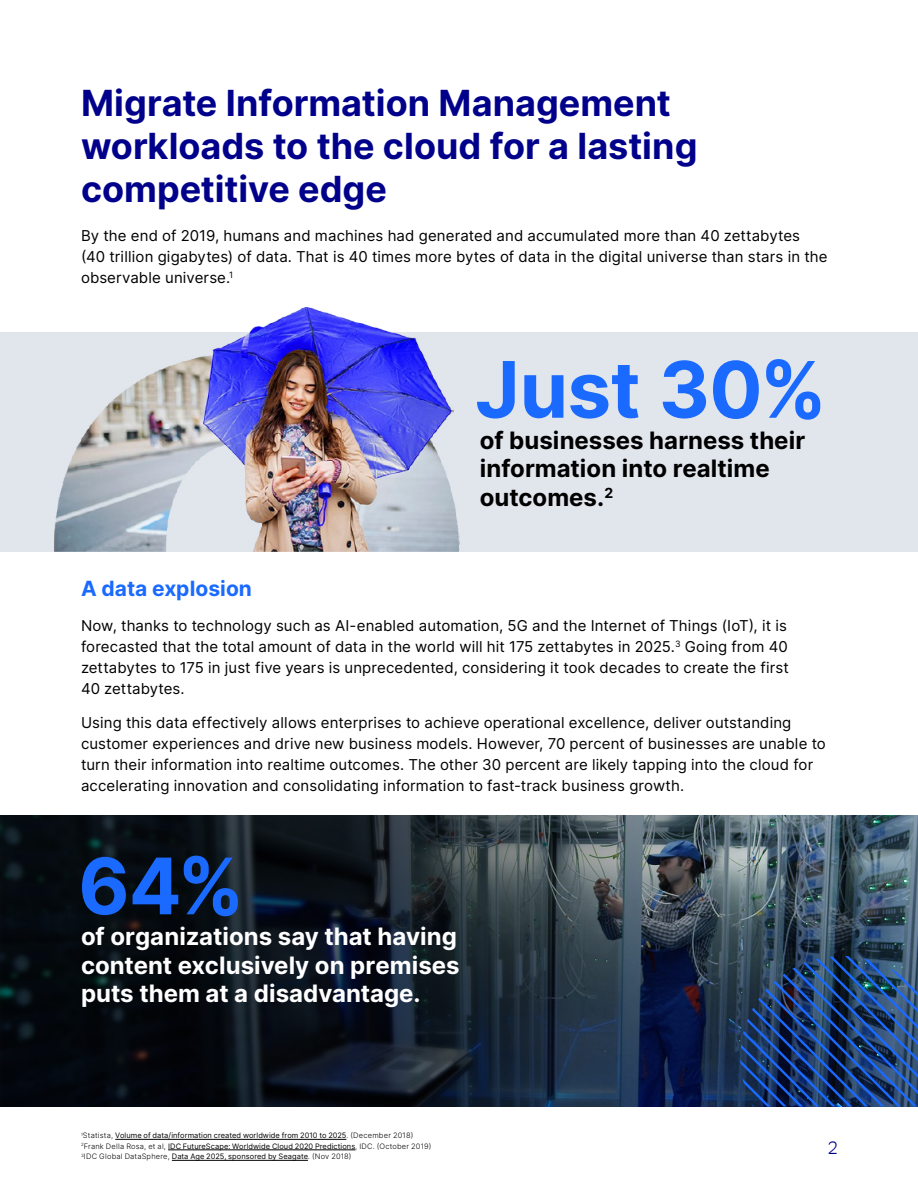
<style>
.page{position:relative;width:918px;height:1188px;background:#fff}
.page>*{position:absolute;margin:0;border:0;box-sizing:border-box;transform-origin:0 0}
.Page_header{font:700 78px "Inter";letter-spacing:-.01em;color:#1a6aff}
.Page_header-2{font:700 36px/43.2px "Inter";color:#00008b}
.Page_header-3{font:700 24px/28.5px "Inter";color:#fff;text-align:justify}
.Page_header-4{font:700 24px/28.5px "Inter";color:#000}
.Body_Copy{font:700 21px "Inter";letter-spacing:.005em;color:#1a6aff}
.t1{font:300 18px "Aktiv Grotesk";color:#00008b}
.Body_Copy-2{font:15px/21px "Inter";letter-spacing:.005em;color:#000}
.Page_header-5{font:7.5px "Inter";letter-spacing:.005em;color:#000}
.Page_header-6{font:300 7.5px "Inter";letter-spacing:.025em;color:#000}
.s1{font-weight:300}
.s2{font-weight:400}
</style>
<div class="page">
<div style="left:0;top:332px;width:918px;height:219px;background:#e1e5ec"></div>
<img style="left:0;top:815px;width:918px;height:291px">
<img style="left:54px;top:308px;width:406px;height:243px">
<svg style="left:740px;top:956px;width:178px;height:150px"></svg>
<hr style="left:115px;top:1139px;width:231px;height:1px;background:#000">
<hr style="left:168px;top:1150px;width:187px;height:1px;background:#000">
<hr style="left:172px;top:1160px;width:136px;height:1px;background:#000">
<p class="Page_header-2" style="left:81px;top:80px;width:618px">Migrate Information Management workloads to the cloud for a lasting competitive edge</p>
<p class="Body_Copy-2" style="left:81px;top:225px;width:748px">By the end of 2019, humans and machines had generated and accumulated more than 40 zettabytes (40 trillion gigabytes) of data. That is 40 times more bytes of data in the digital universe than stars in the observable universe.<sup>1</sup></p>
<p class="Page_header" style="left:475px;top:333px;width:353px">Just 30%</p>
<p class="Page_header-4" style="left:480px;top:425px;width:327px">of businesses harness their information into realtime outcomes.<sup>2</sup></p>
<p class="Body_Copy" style="left:81px;top:573px;width:173px">A data explosion</p>
<p class="Body_Copy-2" style="left:81px;top:615px;width:710px">Now, thanks to technology such as AI-enabled automation, 5G and the Internet of Things (IoT), it is forecasted that the total amount of data in the world will hit 175 zettabytes in 2025.<sup>3</sup> Going from 40 zettabytes to 175 in just five years is unprecedented, considering it took decades to create the first 40 zettabytes.</p>
<p class="Body_Copy-2" style="left:81px;top:712px;width:746px">Using this data effectively allows enterprises to achieve operational excellence, deliver outstanding customer experiences and drive new business models. However, 70 percent of businesses are unable to turn their information into realtime outcomes. The other 30 percent are likely tapping into the cloud for accelerating innovation and consolidating information to fast-track business growth.</p>
<p class="Page_header" style="left:78px;top:829px;width:167px">64%</p>
<p class="Page_header-3" style="left:81px;top:922px;width:380px">of organizations say that having content exclusively on premises puts them at a disadvantage.</p>
<p class="Page_header-5" style="left:81px;top:1130px;width:334px"><sup>1</sup><span class="s1">Statista,</span> Volume of data/information created worldwide from 2010 to 2025<span class="s1">. (December 2018)</span></p>
<p class="Page_header-5" style="left:81px;top:1140px;width:352px"><sup>2</sup><span class="s1">Frank Della Rosa, et al,</span> IDC FutureScape: Worldwide Cloud 2020 Predictions<span class="s1">, IDC. (October 2019)</span></p>
<p class="Page_header-6" style="left:81px;top:1151px;width:272px"><sup>3</sup>IDC Global DataSphere, <span class="s2">Data Age 2025, sponsored by Seagate</span>. (Nov 2018)</p>
<p class="t1" style="left:828px;top:1138px;width:12px">2</p>
</div>
